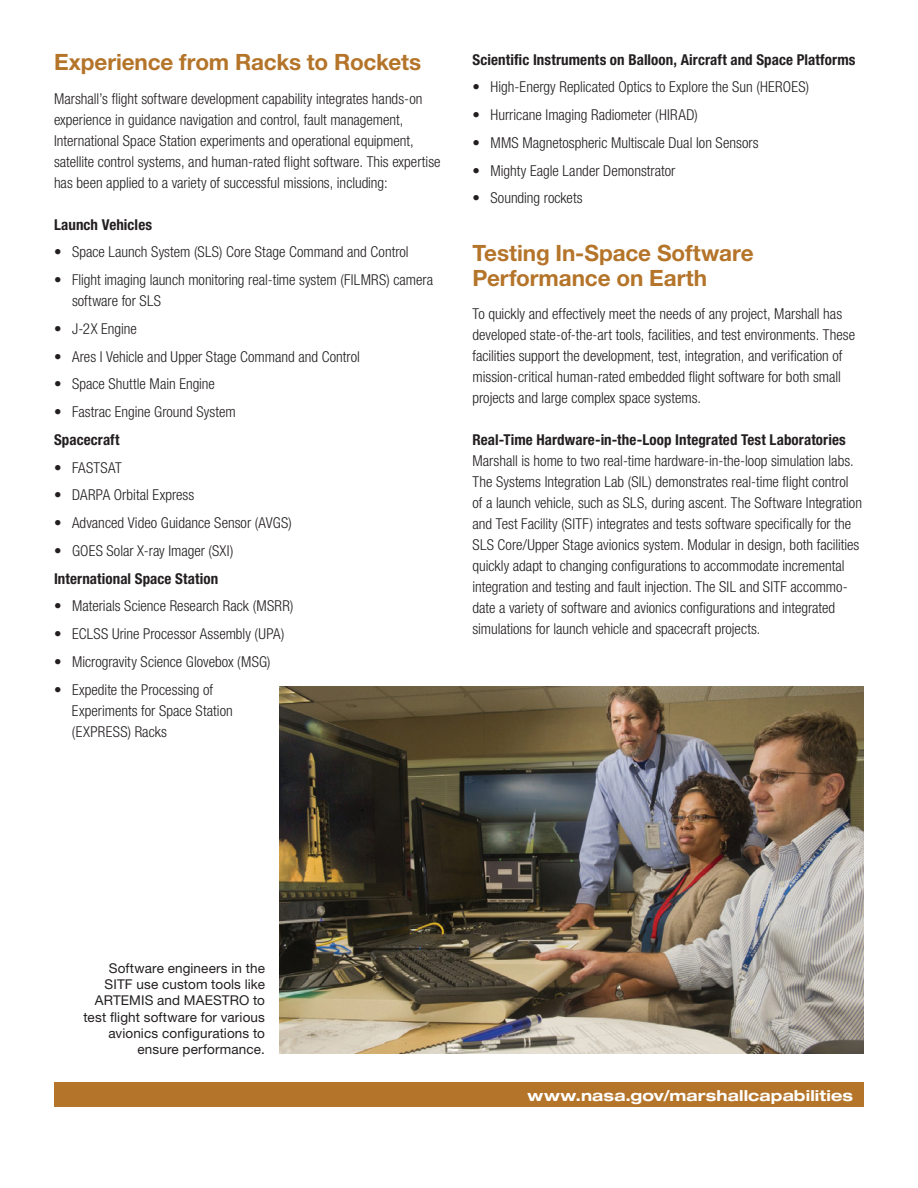
<style>
.page{position:relative;width:918px;height:1188px;background:#fff}
.page>*{position:absolute;margin:0;border:0;box-sizing:border-box;transform-origin:0 0}
.subtitle_2_lines_Ora{font:700 22.5px/25.2px "Helvetica Neue LT Std";letter-spacing:-.005em;color:#b47429}
.Body{font:300 condensed 15px/21px "Helvetica Neue LT Std";color:#231f20}
.Body_w_Bullets{font:300 condensed 15px/21px "Helvetica Neue LT Std";color:#231f20}
.Body_w_Bullets-2{font:700 condensed 15px "Helvetica Neue LT Std";letter-spacing:.005em;color:#231f20}
.Body-2{font:700 condensed 15px "Helvetica Neue LT Std";letter-spacing:.005em;color:#231f20}
.t1{font:700 expanded 15px "Helvetica Neue LT Std";letter-spacing:.01em;color:#fff}
.Body_w_Bullets-3{font:300 condensed 15px "Helvetica Neue LT Std";letter-spacing:.02em;color:#231f20}
.t2{font:13.5px/16.2px "Helvetica Neue LT Std";letter-spacing:.01em;color:#231f20;text-align:right}
</style>
<div class="page">
<div style="left:54px;top:1083px;width:810px;height:24px;background:#b47429"></div>
<img style="left:280px;top:687px;width:584px;height:367px">
<p class="subtitle_2_lines_Ora" style="left:54px;top:49px;width:369px">Experience from Racks to Rockets</p>
<p class="Body" style="left:54px;top:88px;width:388px">Marshall’s flight software development capability integrates hands-on experience in guidance navigation and control, fault management, International Space Station experiments and operational equipment, satellite control systems, and human-rated flight software. This expertise has been applied to a variety of successful missions, including:</p>
<p class="Body-2" style="left:54px;top:215px;width:100px">Launch Vehicles</p>
<p class="Body_w_Bullets" style="left:54px;top:241px;width:356px">• Space Launch System (SLS) Core Stage Command and Control</p>
<p class="Body_w_Bullets" style="left:72px;top:269px;width:363px;text-indent:-18px">• Flight imaging launch monitoring real-time system (FILMRS) camera software for SLS</p>
<p class="Body_w_Bullets" style="left:54px;top:318px;width:84px">• J-2X Engine</p>
<p class="Body_w_Bullets" style="left:54px;top:346px;width:307px">• Ares I Vehicle and Upper Stage Command and Control</p>
<p class="Body_w_Bullets" style="left:54px;top:373px;width:163px">• Space Shuttle Main Engine</p>
<p class="Body_w_Bullets" style="left:54px;top:401px;width:183px">• Fastrac Engine Ground System</p>
<p class="Body_w_Bullets-2" style="left:54px;top:431px;width:67px">Spacecraft</p>
<p class="Body_w_Bullets-3" style="left:54px;top:459px;width:69px">• FASTSAT</p>
<p class="Body_w_Bullets" style="left:54px;top:484px;width:142px">• DARPA Orbital Express</p>
<p class="Body_w_Bullets" style="left:54px;top:512px;width:239px">• Advanced Video Guidance Sensor (AVGS)</p>
<p class="Body_w_Bullets" style="left:54px;top:540px;width:181px">• GOES Solar X-ray Imager (SXI)</p>
<p class="Body_w_Bullets-2" style="left:54px;top:569px;width:166px">International Space Station</p>
<p class="Body_w_Bullets" style="left:54px;top:595px;width:241px">• Materials Science Research Rack (MSRR)</p>
<p class="Body_w_Bullets" style="left:54px;top:623px;width:232px">• ECLSS Urine Processor Assembly (UPA)</p>
<p class="Body_w_Bullets" style="left:54px;top:651px;width:218px">• Microgravity Science Glovebox (MSG)</p>
<p class="Body_w_Bullets" style="left:72px;top:679px;width:162px;text-indent:-18px">• Expedite the Processing of<br>Experiments for Space Station (EXPRESS) Racks</p>
<p class="Body_w_Bullets-2" style="left:472px;top:50px;width:384px">Scientific Instruments on Balloon, Aircraft and Space Platforms</p>
<p class="Body_w_Bullets" style="left:472px;top:77px;width:338px">• High-Energy Replicated Optics to Explore the Sun (HEROES)</p>
<p class="Body_w_Bullets" style="left:472px;top:104px;width:227px">• Hurricane Imaging Radiometer (HIRAD)</p>
<p class="Body_w_Bullets" style="left:472px;top:132px;width:288px">• MMS Magnetospheric Multiscale Dual Ion Sensors</p>
<p class="Body_w_Bullets" style="left:472px;top:160px;width:204px">• Mighty Eagle Lander Demonstrator</p>
<p class="Body_w_Bullets" style="left:472px;top:188px;width:112px">• Sounding rockets</p>
<p class="subtitle_2_lines_Ora" style="left:472px;top:239px;width:283px">Testing In-Space Software<br>Performance on Earth</p>
<p class="Body" style="left:472px;top:303px;width:384px">To quickly and effectively meet the needs of any project, Marshall has developed state-of-the-art tools, facilities, and test environments. These facilities support the development, test, integration, and verification of mission-critical human-rated embedded flight software for both small projects and large complex space systems.</p>
<p class="Body-2" style="left:472px;top:431px;width:375px">Real-Time Hardware-in-the-Loop Integrated Test Laboratories</p>
<p class="Body" style="left:472px;top:450px;width:391px">Marshall is home to two real-time hardware-in-the-loop simulation labs.<br>The Systems Integration Lab (SIL) demonstrates real-time flight control of a launch vehicle, such as SLS, during ascent. The Software Integration and Test Facility (SITF) integrates and tests software specifically for the SLS Core/Upper Stage avionics system. Modular in design, both facilities quickly adapt to changing configurations to accommodate incremental integration and testing and fault injection. The SIL and SITF accommo&shy;date a variety of software and avionics configurations and integrated simulations for launch vehicle and spacecraft projects.</p>
<p class="t2" style="left:84px;top:960px;width:183px">Software engineers in the<br>SITF use custom tools like<br>ARTEMIS and MAESTRO to test flight software for various avionics configurations to ensure performance.</p>
<p class="t1" style="left:528px;top:1086px;width:327px">www.nasa.gov/marshallcapabilities</p>
</div>
